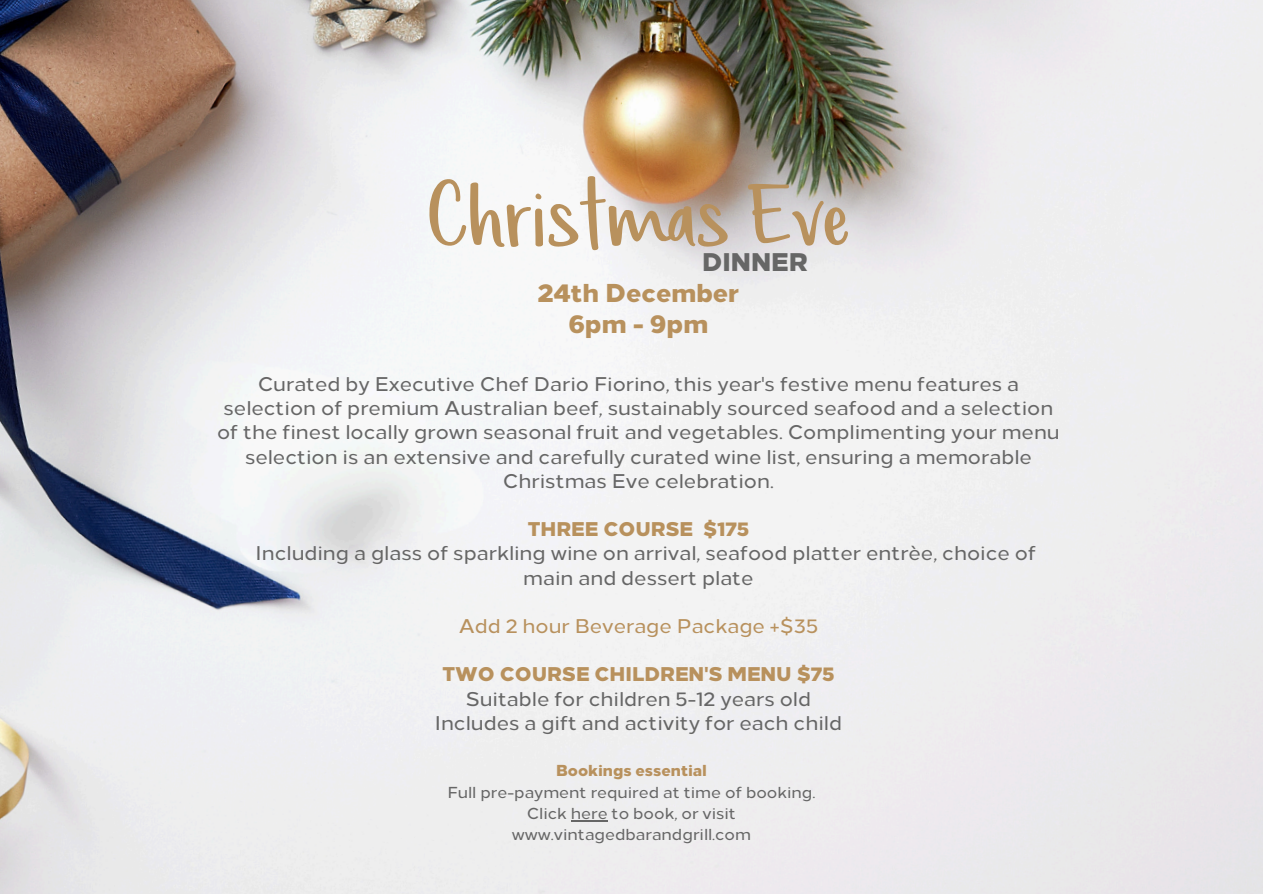
<style>
.page{position:relative;width:1263px;height:894px;background:#fff}
.page>*{position:absolute;margin:0;border:0;box-sizing:border-box;transform-origin:0 0}
.t1{font:136.5px "Simple Joys 2.0";color:#b8915d}
.t2{font:800 25.8px/31.5px "Loew Two Zero";color:#b8915d;text-align:center}
.t3{font:800 25.5px "Loew Two Zero";color:#666}
.t4{font:500 19.8px/24.2px "Loew Two Zero";color:#666;text-align:center}
.t5{font:500 19.8px "Loew Two Zero";color:#b8915d}
.t6{font:800 19.8px "Loew Two Zero";color:#b8915d}
.t7{font:500 15.9px/21.3px "Loew Two Zero";color:#666;text-align:center}
.t8{font:800 15.9px "Loew Two Zero";color:#b8915d}
.s1{font-weight:800;color:#b8915d}
</style>
<div class="page">
<img style="left:0;top:0;width:1263px;height:893px">
<hr style="left:571px;top:819px;width:37px;height:1px;background:#666">
<h1 class="t1" style="left:428px;top:158px;width:423px">ChristmasEve</h1>
<h2 class="t3" style="left:702px;top:247px;width:107px">DINNER</h2>
<h3 class="t2" style="left:538px;top:277px;width:202px">24th December<br>6pm - 9pm</h3>
<h4 class="t4" style="left:217px;top:372px;width:844px">Curated by Executive Chef Dario Fiorino, this year's festive menu features a selection of premium Australian beef, sustainably sourced seafood and a selection of the finest locally grown seasonal fruit and vegetables. Complimenting your menu selection is an extensive and carefully curated wine list, ensuring a memorable Christmas Eve celebration.</h4>
<h4 class="t6" style="left:528px;top:517px;width:223px">THREE COURSE $175</h4>
<h4 class="t4" style="left:256px;top:541px;width:782px">Including a glass of sparkling wine on arrival, seafood platter entrèe, choice of</h4>
<h4 class="t4" style="left:523px;top:565px;width:232px">main and dessert plate</h4>
<h4 class="t5" style="left:459px;top:614px;width:361px">Add 2 hour Beverage Package +$35</h4>
<h4 class="t4" style="left:435px;top:662px;width:409px"><span class="s1">TWO COURSE CHILDREN'S MENU $75<br></span>Suitable for children 5-12 years old<br>Includes a gift and activity for each child</h4>
<p class="t8" style="left:556px;top:760px;width:152px">Bookings essential</p>
<p class="t7" style="left:447px;top:781px;width:370px">Full pre-payment required at time of booking.</p>
<p class="t7" style="left:512px;top:802px;width:241px">Click here to book, or visit www.vintagedbarandgrill.com</p>
</div>
